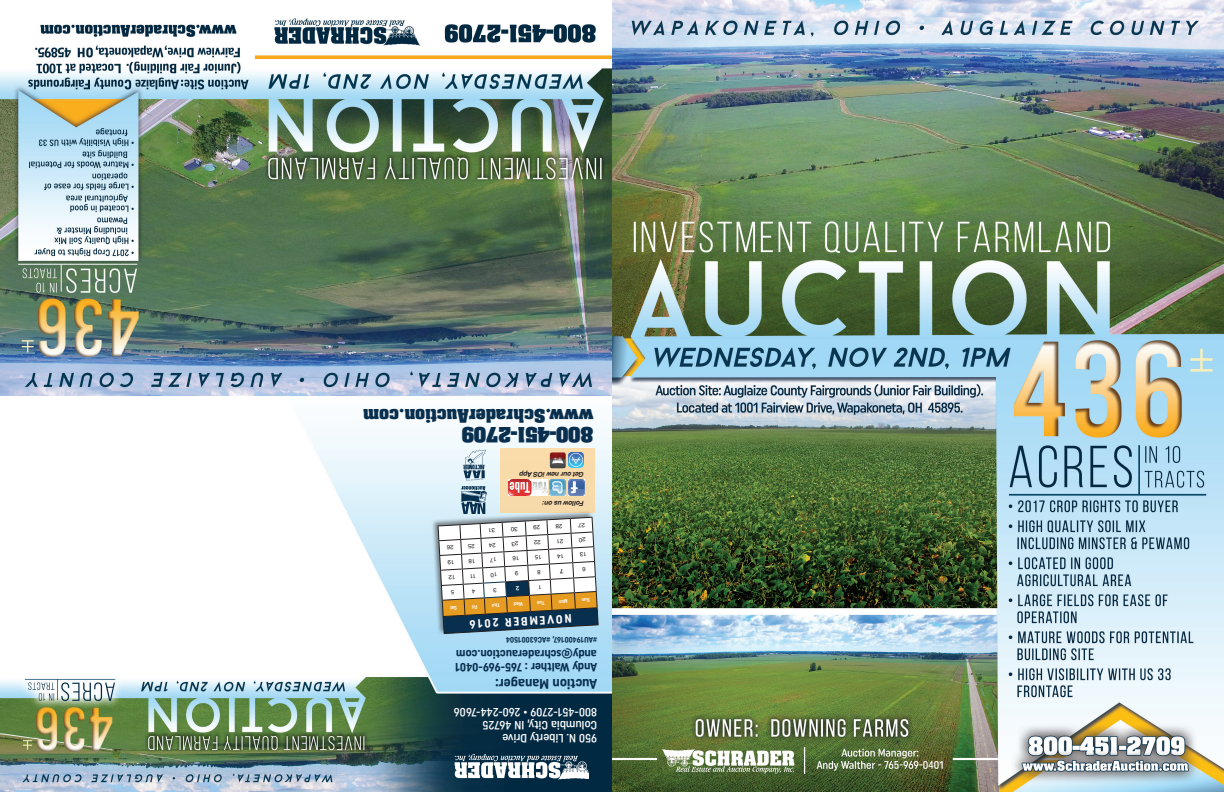
<style>
.page{position:relative;width:1224px;height:792px;background:#fff}
.page>*{position:absolute;margin:0;border:0;box-sizing:border-box;transform-origin:0 0}
.t1{font:700 18px "Aachen";color:#082f4e}
.t2{font:700 16px "Aachen";color:#082f4e}
.t3{font:700 14px "Uniform Condensed";color:#082f4e}
.t4{font:500 12px/13px "Uniform Condensed";color:#fff}
.t5{font:700 12px "Uniform Condensed";color:#082f4e}
.t6{font:700 12px "Uniform Condensed";color:#fff}
.t7{font:700 8px "Uniform Condensed";color:#082f4e}
.t8{font:italic 700 6.8px "Helvetica";letter-spacing:-.025em;color:#231f20}
</style>
<div class="page">
<img style="left:0;top:0;width:1224px;height:792px">
<img style="left:462px;top:449px;width:24px;height:32px">
<div style="left:500px;top:448px;width:95px;height:65px;background:#f9dba9"></div>
<img style="left:568px;top:482px;width:16px;height:13px">
<svg style="left:568px;top:480px;width:16px;height:2px"></svg>
<img style="left:550px;top:480px;width:16px;height:15px">
<img style="left:508px;top:480px;width:40px;height:15px">
<img style="left:569px;top:453px;width:15px;height:15px">
<img style="left:550px;top:452px;width:16px;height:16px">
<div style="left:431px;top:510px;width:169px;height:125px;background:#231f20;opacity:.5"></div>
<img style="left:454px;top:751px;width:135px;height:29px">
<img style="left:462px;top:486px;width:25px;height:28px">
<svg style="left:436px;top:516px;width:164px;height:119px"></svg>
<h2 class="t2" style="left:594px;top:427px;width:232px;rotate:-180deg">www.SchraderAuction.com</h2>
<h1 class="t1" style="left:594px;top:447px;width:133px;rotate:-180deg">800-451-2709</h1>
<p class="t8" style="left:584px;top:480px;width:66px;rotate:-180deg">Get our new iOS App</p>
<p class="t8" style="left:584px;top:509px;width:43px;rotate:-180deg">Follow us on:</p>
<p class="t6" style="left:572px;top:626px;width:104px;rotate:177deg">NOVEMBER 2016</p>
<p class="t7" style="left:597px;top:644px;width:93px;rotate:-180deg">#AU19400167, #AC63001504</p>
<p class="t5" style="left:597px;top:661px;width:142px;rotate:-180deg">andy@schraderauction.com</p>
<p class="t5" style="left:597px;top:674px;width:144px;rotate:-180deg">Andy Walther : 765-969-0401</p>
<p class="t3" style="left:597px;top:692px;width:103px;rotate:-180deg">Auction Manager:</p>
<p class="t4" style="left:597px;top:745px;width:145px;rotate:-180deg">950 N. Liberty Drive<br>Columbia City, IN 46725<br>800-451-2709 • 260-244-7606</p>
</div>
